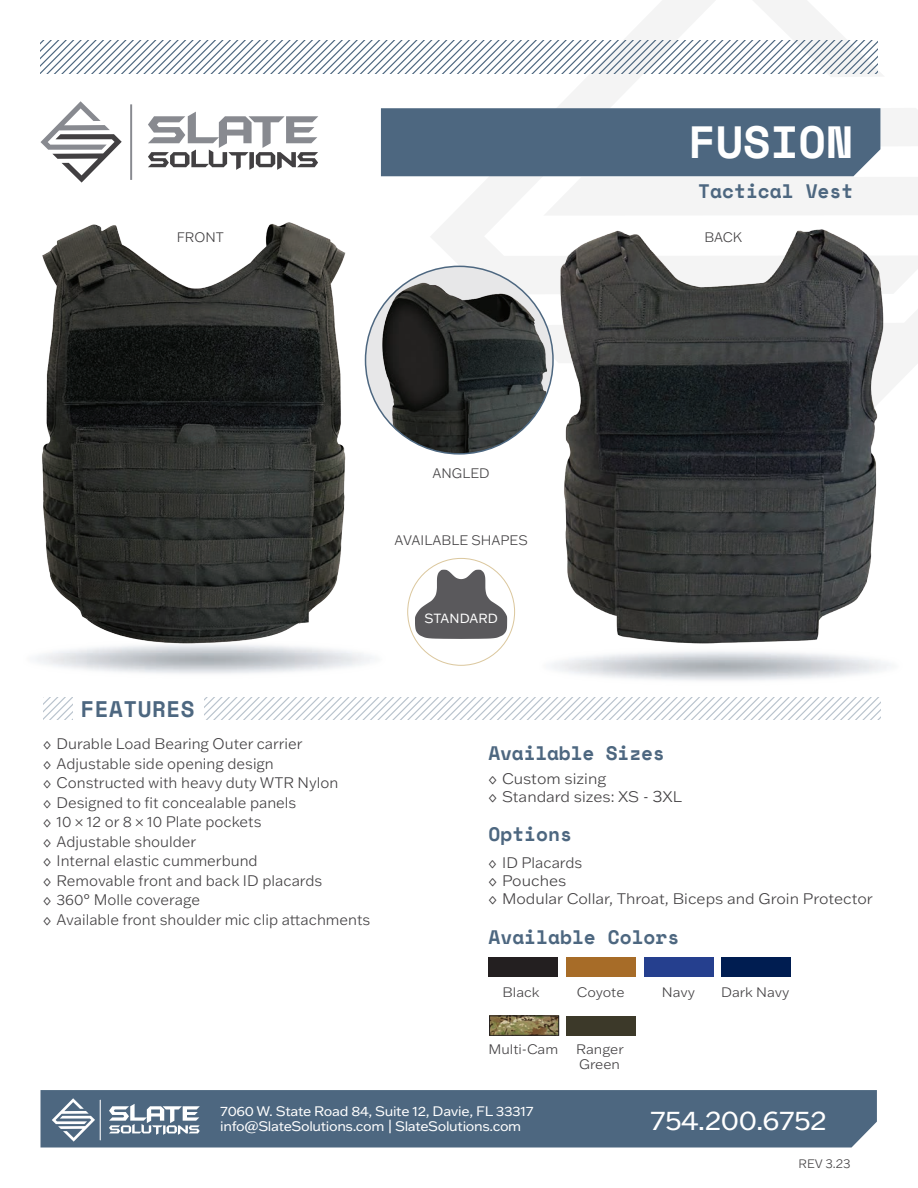
<style>
.page{position:relative;width:918px;height:1188px;background:#fff}
.page>*{position:absolute;margin:0;border:0;box-sizing:border-box;transform-origin:0 0}
.t1{font:700 45px "Space Mono";color:#fff}
.t2{font:27px "Franklin Gothic ATF";letter-spacing:-.015em;color:#fff;scale:1.05 1}
.t3{font:700 22.5px "Space Mono";letter-spacing:.025em;color:#4d6780}
.t4{font:700 19.5px "Space Mono";color:#4d6780}
.t5{font:300 15px/19.5px "Franklin Gothic ATF";color:#424042}
.t6{font:300 15px/18px "Franklin Gothic ATF";color:#424042;scale:1.05 1}
.t7{font:13.5px/15px "Franklin Gothic ATF";letter-spacing:-.025em;color:#fff;scale:1.05 1}
.t8{font:300 13.5px/15px "Franklin Gothic ATF";color:#424042;scale:1.05 1}
.t9{font:300 13.5px "Franklin Gothic ATF";color:#424042}
.t10{font:13.05px "Franklin Gothic ATF";color:#fff}
.t11{font:300 12px "Franklin Gothic ATF";color:#424042}
.s1{font-size:16.5px}
</style>
<div class="page">
<svg style="left:520px;top:294px;width:398px;height:139px"></svg>
<svg style="left:430px;top:0;width:488px;height:294px"></svg>
<div style="left:40px;top:1090px;width:837px;height:58px;background:#4d6780"></div>
<svg style="left:52px;top:1098px;width:43px;height:44px"></svg>
<hr style="left:100px;top:1100px;width:1px;height:40px;background:#fff">
<svg style="left:109px;top:1104px;width:91px;height:31px"></svg>
<svg style="left:40px;top:40px;width:838px;height:33px"></svg>
<svg style="left:41px;top:101px;width:81px;height:82px"></svg>
<hr style="left:130px;top:104px;width:2px;height:76px;background:#888a90">
<svg style="left:148px;top:112px;width:170px;height:58px"></svg>
<div style="left:381px;top:108px;width:499px;height:68px;background:#4d6780"></div>
<svg style="left:43px;top:698px;width:837px;height:21px"></svg>
<div style="left:73px;top:692px;width:130px;height:33px;background:#fff"></div>
<img style="left:366px;top:266px;width:187px;height:188px;border-radius:94px">
<svg style="left:415px;top:569px;width:92px;height:70px"></svg>
<div style="left:489px;top:957px;width:69px;height:19px;background:#231f20"></div>
<div style="left:566px;top:957px;width:70px;height:19px;background:#a76c28"></div>
<div style="left:644px;top:957px;width:69px;height:19px;background:#253f8e"></div>
<div style="left:567px;top:1016px;width:69px;height:20px;background:#3c3929"></div>
<img style="left:31px;top:222px;width:338px;height:433px">
<img style="left:491px;top:1018px;width:66px;height:16px">
<div style="left:489px;top:1016px;width:70px;height:20px;border:1px solid #231f20"></div>
<div style="left:721px;top:957px;width:69px;height:19px;background:#001d51"></div>
<img style="left:555px;top:218px;width:337px;height:437px">
<h1 class="t1" style="left:688px;top:108px;width:167px">FUSION</h1>
<h3 class="t4" style="left:698px;top:176px;width:157px">Tactical Vest</h3>
<p class="t9" style="left:177px;top:228px;width:49px">FRONT</p>
<p class="t9" style="left:704px;top:228px;width:39px">BACK</p>
<p class="t9" style="left:433px;top:464px;width:59px">ANGLED</p>
<p class="t9" style="left:395px;top:532px;width:135px">AVAILABLE SHAPES</p>
<p class="t10" style="left:425px;top:609px;width:75px">STANDARD</p>
<h3 class="t3" style="left:81px;top:692px;width:116px">FEATURES</h3>
<p class="t5" style="left:43px;top:734px;width:329px">◊ Durable Load Bearing Outer carrier<br>◊ Adjustable side opening design<br>◊ Constructed with heavy duty WTR Nylon<br>◊ Designed to fit concealable panels<br>◊ 10 × 12 or 8 × 10 Plate pockets<br>◊ Adjustable shoulder<br>◊ Internal elastic cummerbund<br>◊ Removable front and back ID placards<br>◊ 360° Molle coverage<br>◊ Available front shoulder mic clip attachments</p>
<h3 class="t4" style="left:489px;top:738px;width:178px">Available Sizes</h3>
<p class="t6" style="left:489px;top:770px;width:186px">◊ Custom sizing<br>◊ Standard sizes: XS - <span class="s1">3</span>XL</p>
<h3 class="t4" style="left:489px;top:819px;width:85px">Options</h3>
<p class="t5" style="left:489px;top:853px;width:386px;line-height:18px">◊ ID Placards<br>◊ Pouches<br>◊ Modular Collar, Throat, Biceps and Groin Protector</p>
<h3 class="t4" style="left:489px;top:922px;width:192px">Available Colors</h3>
<p class="t8" style="left:503px;top:984px;width:37px">Black</p>
<p class="t8" style="left:577px;top:984px;width:47px">Coyote</p>
<p class="t8" style="left:662px;top:984px;width:33px">Navy</p>
<p class="t8" style="left:721px;top:984px;width:67px">Dark Navy</p>
<p class="t8" style="left:489px;top:1042px;width:68px">Multi-Cam</p>
<p class="t8" style="left:576px;top:1042px;width:47px">Ranger<br>Green</p>
<p class="t7" style="left:220px;top:1103px;width:300px">7060 W. State Road 84, Suite 12, Davie, FL 33317 info@SlateSolutions.com | SlateSolutions.com</p>
<h2 class="t2" style="left:650px;top:1103px;width:170px">754.200.6752</h2>
<p class="t11" style="left:799px;top:1155px;width:53px">REV 3.23</p>
</div>
